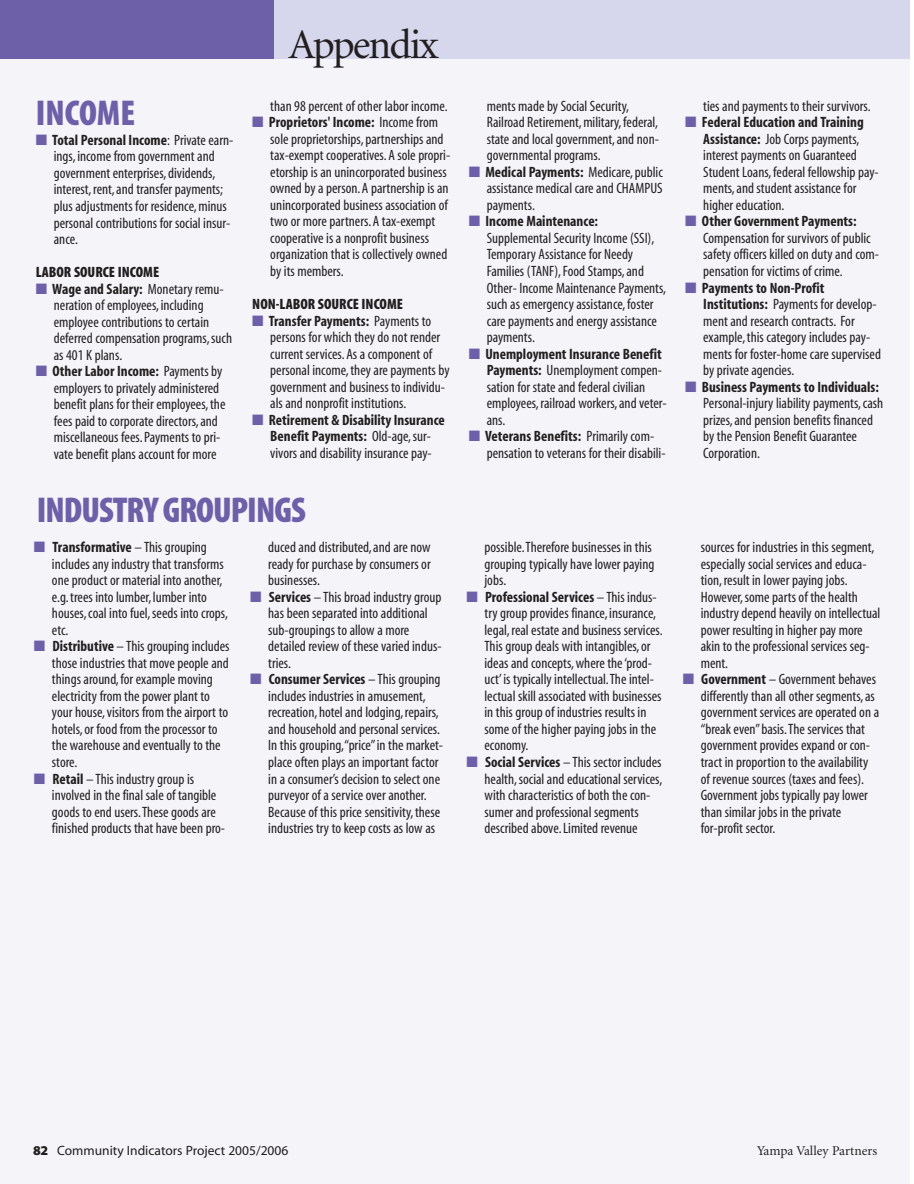
<style>
.page{position:relative;width:914px;height:1184px;background:#fff}
.page>*{position:absolute;margin:0;border:0;box-sizing:border-box;transform-origin:0 0}
.t1{font:42px "Minion";letter-spacing:-.05em;color:#231f20}
.t2{font:36px "Myriad MM 830 300";letter-spacing:-.025em;color:#6e5fa9}
.t3{font:15px/16.5px "Myriad MM 400 300";color:#231f20}
.t4{font:15px/16.5px "Myriad MM 700 300";color:#231f20;text-align:center}
.t5{font:15px "Myriad MM 830 300";color:#231f20}
.t6{font:13.5px "Myriad MM 406 600";color:#231f20}
.t7{font:13.5px "Minion";color:#231f20}
.s1{color:#6e5fa9}
.s2{font-family:"Myriad MM 400 300"}
.s3{font-family:"Myriad MM 700 300"}
.s4{font-family:"Myriad MM 830 600"}
</style>
<div class="page">
<div style="left:0;top:0;width:910px;height:1184px;background:#f4f4f9"></div>
<h2 class="t2" style="left:36px;top:101px;width:101px">INCOME</h2>
<p class="t4" style="left:36px;top:133px;width:199px"><span class="s1">■</span> Total Personal Income<span class="s2">: Private earn-</span></p>
<p class="t3" style="left:54px;top:149px;width:178px">ings, income from government and government enterprises, dividends, interest, rent, and transfer payments; plus adjustments for residence, minus personal contributions for social insur&shy;ance.</p>
<p class="t5" style="left:36px;top:267px;width:125px">LABOR SOURCE INCOME</p>
<p class="t4" style="left:36px;top:281px;width:189px"><span class="s1">■</span> Wage and Salary: <span class="s2">Monetary remu-</span></p>
<p class="t3" style="left:54px;top:298px;width:180px">neration of employees, including employee contributions to certain deferred compensation programs, such as 401 K plans.</p>
<p class="t4" style="left:36px;top:364px;width:188px"><span class="s1">■</span> Other Labor Income: <span class="s2">Payments by</span></p>
<p class="t3" style="left:54px;top:380px;width:173px">employers to privately administered benefit plans for their employees, the fees paid to corporate directors, and miscellaneous fees.Payments to pri&shy;vate benefit plans account for more</p>
<h1 class="t1" style="left:288px;top:28px;width:152px">Appendix</h1>
<p class="t3" style="left:270px;top:99px;width:179px">than 98 percent of other labor income.</p>
<p class="t4" style="left:252px;top:115px;width:187px"><span class="s1">■</span> Proprietors' Income: <span class="s2">Income from</span></p>
<p class="t3" style="left:270px;top:132px;width:181px">sole proprietorships, partnerships and tax-exempt cooperatives.A sole propri&shy;etorship is an unincorporated business owned by a person.A partnership is an unincorporated business association of two or more partners.A tax-exempt cooperative is a nonprofit business organization that is collectively owned by its members.</p>
<p class="t5" style="left:252px;top:299px;width:152px">NON-LABOR SOURCE INCOME</p>
<p class="t4" style="left:252px;top:313px;width:180px"><span class="s1">■</span> Transfer Payments: <span class="s2">Payments to</span></p>
<p class="t3" style="left:270px;top:330px;width:181px">persons for which they do not render current services.As a component of personal income, they are payments by government and business to individu&shy;als and nonprofit institutions.</p>
<p class="t4" style="left:252px;top:412px;width:194px"><span class="s1">■</span> Retirement &amp; Disability Insurance<br>Benefit Payments: <span class="s2">Old-age, sur-</span></p>
<p class="t3" style="left:270px;top:445px;width:163px">vivors and disability insurance pay-</p>
<h2 class="t2" style="left:37px;top:497px;width:270px">INDUSTRY GROUPINGS</h2>
<p class="t4" style="left:34px;top:540px;width:174px"><span class="s1">■</span> Transformative <span class="s2">– This grouping</span></p>
<p class="t3" style="left:52px;top:557px;width:177px">includes any industry that transforms one product or material into another, e.g.trees into lumber, lumber into houses, coal into fuel, seeds into crops, etc.</p>
<p class="t3" style="left:52px;top:639px;width:179px;text-indent:-18px"><span class="s1">■</span> <span class="s3">Distributive</span> – This grouping includes those industries that move people and things around, for example moving electricity from the power plant to your house, visitors from the airport to hotels, or food from the processor to the warehouse and eventually to the store.</p>
<p class="t3" style="left:52px;top:771px;width:175px;text-indent:-18px"><span class="s1">■</span> <span class="s3">Retail</span> – This industry group is involved in the final sale of tangible goods to end users.These goods are finished products that have been pro-</p>
<p class="t3" style="left:268px;top:540px;width:164px;text-align:justify">duced and distributed, and are now ready for purchase by consumers or businesses.</p>
<p class="t3" style="left:268px;top:590px;width:175px;text-indent:-18px"><span class="s1">■</span> <span class="s3">Services</span> – This broad industry group has been separated into additional sub-groupings to allow a more detailed review of these varied indus&shy;tries.</p>
<p class="t4" style="left:250px;top:672px;width:192px"><span class="s1">■</span> Consumer Services <span class="s2">– This grouping</span></p>
<p class="t3" style="left:268px;top:689px;width:176px">includes industries in amusement, recreation, hotel and lodging, repairs, and household and personal services.<br>In this grouping,“price”in the market&shy;place often plays an important factor in a consumer’s decision to select one purveyor of a service over another.<br>Because of this price sensitivity, these industries try to keep costs as low as</p>
<p class="t3" style="left:487px;top:99px;width:174px">ments made by Social Security, Railroad Retirement, military, federal, state and local government, and non&shy;governmental programs.</p>
<p class="t4" style="left:469px;top:165px;width:196px"><span class="s1">■</span> Medical Payments: <span class="s2">Medicare, public</span></p>
<p class="t3" style="left:487px;top:181px;width:177px">assistance medical care and CHAMPUS payments.</p>
<p class="t4" style="left:469px;top:214px;width:131px"><span class="s1">■</span> Income Maintenance:</p>
<p class="t3" style="left:487px;top:231px;width:181px">Supplemental Security Income (SSI),<br>Temporary Assistance for Needy<br>Families (TANF), Food Stamps, and<br>Other- Income Maintenance Payments, such as emergency assistance, foster care payments and energy assistance payments.</p>
<p class="t4" style="left:469px;top:346px;width:194px"><span class="s1">■</span> Unemployment Insurance Benefit</p>
<p class="t3" style="left:487px;top:363px;width:181px"><span class="s3">Payments:</span> Unemployment compen&shy;sation for state and federal civilian employees, railroad workers, and veter&shy;ans.</p>
<p class="t4" style="left:469px;top:429px;width:187px"><span class="s1">■</span> Veterans Benefits: <span class="s2">Primarily com-</span></p>
<p class="t3" style="left:487px;top:445px;width:180px">pensation to veterans for their disabili-</p>
<p class="t3" style="left:703px;top:99px;width:169px">ties and payments to their survivors.</p>
<p class="t4" style="left:685px;top:115px;width:180px"><span class="s1">■</span> Federal Education and Training</p>
<p class="t3" style="left:703px;top:132px;width:177px"><span class="s3">Assistance:</span> Job Corps payments, interest payments on Guaranteed<br>Student Loans, federal fellowship pay&shy;ments, and student assistance for higher education.</p>
<p class="t4" style="left:685px;top:214px;width:173px"><span class="s1">■</span> Other Government Payments:</p>
<p class="t3" style="left:703px;top:231px;width:177px">Compensation for survivors of public safety officers killed on duty and com&shy;pensation for victims of crime.</p>
<p class="t4" style="left:685px;top:280px;width:141px"><span class="s1">■</span> Payments to Non-Profit</p>
<p class="t3" style="left:703px;top:297px;width:179px"><span class="s3">Institutions:</span> Payments for develop&shy;ment and research contracts. For example, this category includes pay&shy;ments for foster-home care supervised by private agencies.</p>
<p class="t4" style="left:685px;top:379px;width:195px"><span class="s1">■</span> Business Payments to Individuals:</p>
<p class="t3" style="left:703px;top:396px;width:181px">Personal-injury liability payments, cash prizes, and pension benefits financed by the Pension Benefit Guarantee<br>Corporation.</p>
<p class="t3" style="left:484px;top:540px;width:171px">possible.Therefore businesses in this grouping typically have lower paying jobs.</p>
<p class="t4" style="left:466px;top:590px;width:192px"><span class="s1">■</span> Professional Services <span class="s2">– This indus-</span></p>
<p class="t3" style="left:484px;top:606px;width:180px">try group provides finance, insurance, legal, real estate and business services.<br>This group deals with intangibles, or ideas and concepts, where the ‘prod&shy;uct’is typically intellectual.The intel&shy;lectual skill associated with businesses in this group of industries results in some of the higher paying jobs in the economy.</p>
<p class="t3" style="left:484px;top:755px;width:179px;text-indent:-18px"><span class="s1">■</span> <span class="s3">Social Services</span> – This sector includes health, social and educational services, with characteristics of both the con&shy;sumer and professional segments described above.Limited revenue</p>
<p class="t3" style="left:700px;top:540px;width:181px">sources for industries in this segment, especially social services and educa&shy;tion, result in lower paying jobs.<br>However, some parts of the health industry depend heavily on intellectual power resulting in higher pay more akin to the professional services seg&shy;ment.</p>
<p class="t3" style="left:700px;top:672px;width:180px;text-indent:-18px"><span class="s1">■</span> <span class="s3">Government</span> – Government behaves differently than all other segments, as government services are operated on a “break even”basis.The services that government provides expand or con&shy;tract in proportion to the availability of revenue sources (taxes and fees).<br>Government jobs typically pay lower than similar jobs in the private for-profit sector.</p>
<p class="t6" style="left:33px;top:1145px;width:257px"><span class="s4">82</span> Community Indicators Project 2005/2006</p>
<p class="t7" style="left:757px;top:1145px;width:122px">Yampa Valley Partners</p>
</div>
